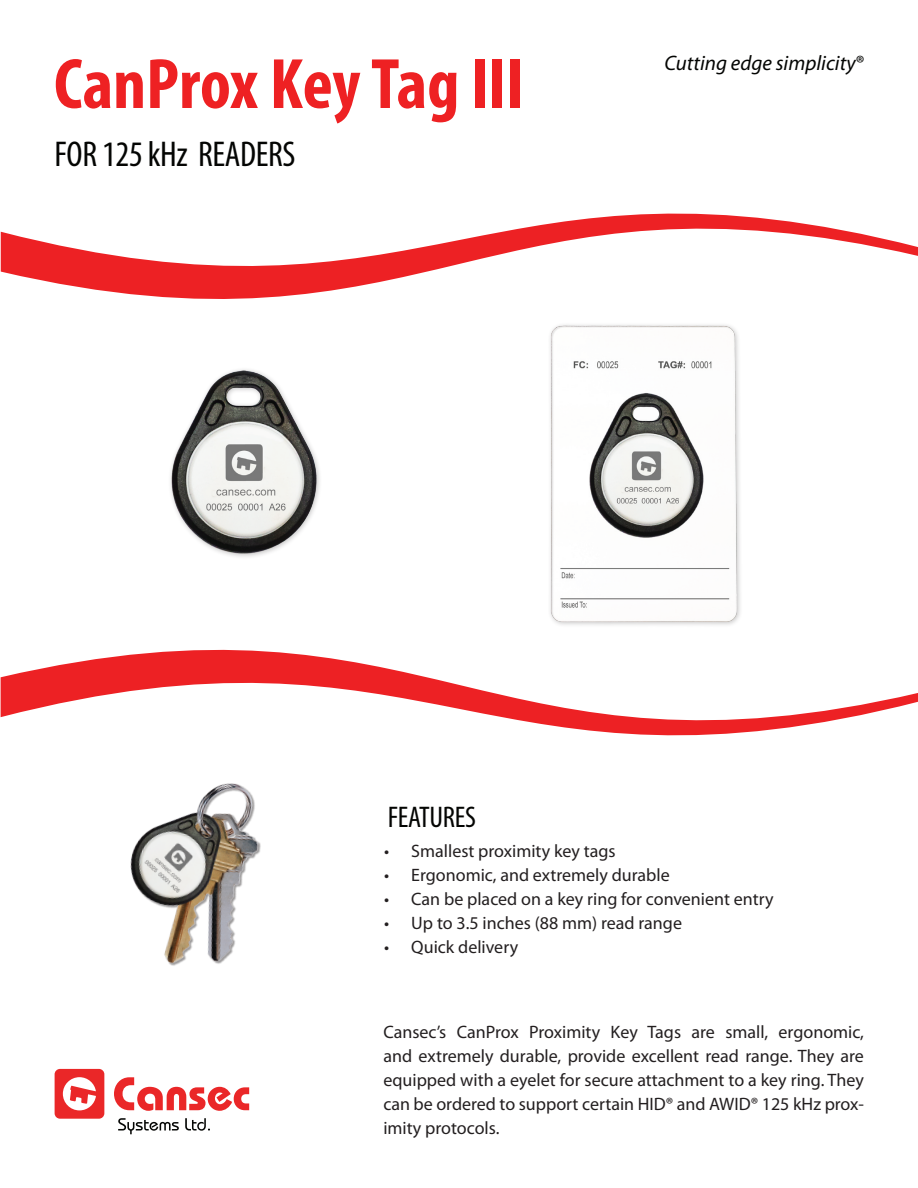
<style>
.page{position:relative;width:918px;height:1188px;background:#fff}
.page>*{position:absolute;margin:0;border:0;box-sizing:border-box;transform-origin:0 0}
.t1{font:700 condensed 72px "Myriad Pro";color:#ee2123}
.t2{font:condensed 36px "Myriad Pro";letter-spacing:-.01em;color:#040503}
.t3{font:condensed 30px "Myriad Pro";letter-spacing:-.01em;color:#040503}
.t4{font:italic 21px "Myriad Pro";color:#040503}
.t5{font:18px/24px "Myriad Pro";color:#231f20;text-align:justify}
.s1{font-style:normal}
</style>
<div class="page">
<svg style="left:130px;top:812px;width:131px;height:154px"></svg>
<div style="left:534px;top:318px;width:212px;height:340px;background:#231f20;opacity:.1"></div>
<div style="left:155px;top:362px;width:174px;height:240px;background:#231f20;opacity:.1"></div>
<svg style="left:55px;top:1069px;width:49px;height:50px"></svg>
<svg style="left:114px;top:1077px;width:135px;height:34px"></svg>
<svg style="left:118px;top:1118px;width:92px;height:16px"></svg>
<svg style="left:1px;top:577px;width:917px;height:235px"></svg>
<svg style="left:1px;top:213px;width:917px;height:159px"></svg>
<p class="t1" style="left:54px;top:39px;width:472px">CanProx Key Tag III</p>
<p class="t2" style="left:55px;top:132px;width:242px">FOR 125 kHz READERS</p>
<p class="t4" style="left:664px;top:50px;width:202px">Cutting edge simplicity<span class="s1">®</span></p>
<p class="t3" style="left:388px;top:798px;width:90px">FEATURES</p>
<p class="t5" style="left:384px;top:838px;width:233px">• Smallest proximity key tags</p>
<p class="t5" style="left:384px;top:862px;width:287px">• Ergonomic, and extremely durable</p>
<p class="t5" style="left:384px;top:886px;width:391px">• Can be placed on a key ring for convenient entry</p>
<p class="t5" style="left:384px;top:910px;width:299px">• Up to 3.5 inches (88 mm) read range</p>
<p class="t5" style="left:384px;top:934px;width:135px">• Quick delivery</p>
<p class="t5" style="left:383px;top:1020px;width:482px">Cansec’s CanProx Proximity Key Tags are small, ergonomic, and extremely durable, provide excellent read range. They are equipped with a eyelet for secure attachment to a key ring. They can be ordered to support certain HID® and AWID® 125 kHz prox&shy;imity protocols.</p>
</div>
